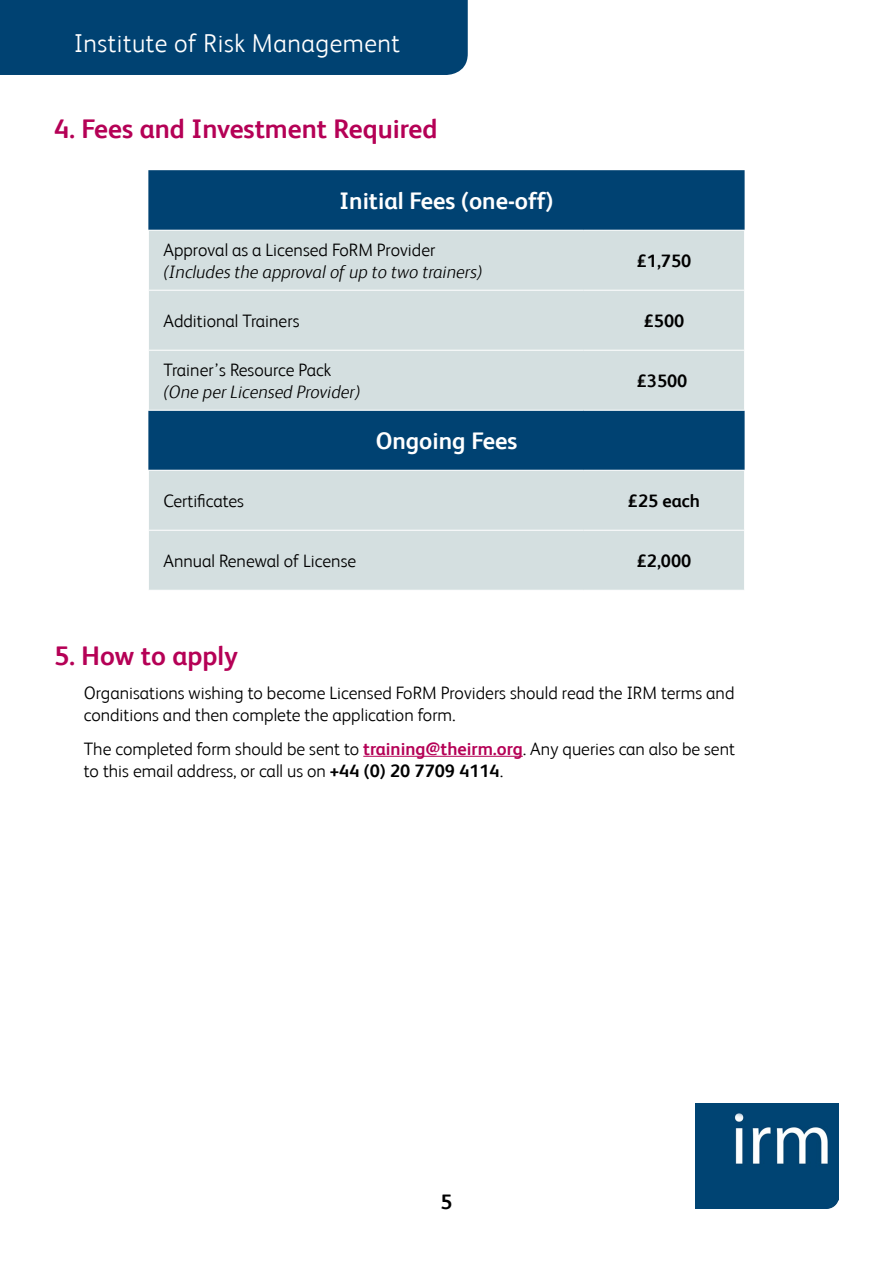
<style>
.page{position:relative;width:893px;height:1263px;background:#fff}
.page>*{position:absolute;margin:0;border:0;box-sizing:border-box;transform-origin:0 0}
.t1{font:700 27px "FS Albert";color:#b50156}
.t2{font:300 25.95px "FS Albert";letter-spacing:.02em;color:#fff}
.t3{font:700 24px "FS Albert";color:#fff}
.t4{font:700 21px "FS Albert";color:#000}
.t5{font:300 18px/21.6px "FS Albert";color:#000}
.t6{font:italic 300 18px "FS Albert";color:#000}
.t7{font:700 18px "FS Albert";color:#000}
.s1{font-weight:700;color:#b50156}
.s2{font-weight:700}
</style>
<div class="page">
<div style="left:0;top:0;width:468px;height:75px;background:#004272"></div>
<div style="left:148px;top:170px;width:597px;height:300px;background:#004272"></div>
<div style="left:149px;top:231px;width:595px;height:179px;background:#d4dfe0"></div>
<div style="left:149px;top:471px;width:595px;height:119px;background:#d4dfe0"></div>
<hr style="left:148px;top:291px;width:1px;height:59px;background:#fff">
<hr style="left:744px;top:291px;width:1px;height:59px;background:#fff">
<hr style="left:148px;top:530px;width:435px;height:1px;background:#fff">
<hr style="left:583px;top:530px;width:162px;height:1px;background:#fff">
<hr style="left:148px;top:350px;width:435px;height:1px;background:#fff">
<hr style="left:148px;top:351px;width:1px;height:59px;background:#fff">
<hr style="left:583px;top:350px;width:162px;height:1px;background:#fff">
<hr style="left:744px;top:351px;width:1px;height:59px;background:#fff">
<hr style="left:148px;top:410px;width:435px;height:1px;background:#fff">
<hr style="left:583px;top:410px;width:162px;height:1px;background:#fff">
<hr style="left:148px;top:230px;width:435px;height:1px;background:#fff">
<hr style="left:148px;top:231px;width:1px;height:59px;background:#fff">
<hr style="left:583px;top:230px;width:162px;height:1px;background:#fff">
<hr style="left:744px;top:231px;width:1px;height:59px;background:#fff">
<hr style="left:148px;top:290px;width:435px;height:1px;background:#fff">
<hr style="left:583px;top:290px;width:162px;height:1px;background:#fff">
<hr style="left:363px;top:756px;width:160px;height:1px;background:#b50156">
<img style="left:695px;top:1104px;width:144px;height:105px">
<h2 class="t2" style="left:74px;top:28px;width:328px">Institute of Risk Management</h2>
<h1 class="t1" style="left:54px;top:113px;width:385px">4. Fees and Investment Required</h1>
<h3 class="t3" style="left:340px;top:187px;width:215px">Initial Fees (one-off)</h3>
<p class="t5" style="left:164px;top:239px;width:273px">Approval as a Licensed FoRM Provider</p>
<p class="t6" style="left:164px;top:262px;width:320px">(Includes the approval of up to two trainers)</p>
<p class="t7" style="left:637px;top:251px;width:56px">£1,750</p>
<p class="t5" style="left:164px;top:310px;width:137px">Additional Trainers</p>
<p class="t7" style="left:644px;top:311px;width:42px">£500</p>
<p class="t5" style="left:164px;top:359px;width:169px">Trainer’s Resource Pack</p>
<p class="t6" style="left:164px;top:382px;width:198px">(One per Licensed Provider)</p>
<p class="t7" style="left:637px;top:370px;width:52px">£3500</p>
<h3 class="t3" style="left:376px;top:427px;width:143px">Ongoing Fees</h3>
<p class="t5" style="left:164px;top:490px;width:82px">Certificates</p>
<p class="t7" style="left:628px;top:491px;width:74px">£25 each</p>
<p class="t5" style="left:164px;top:550px;width:194px">Annual Renewal of License</p>
<p class="t7" style="left:637px;top:551px;width:56px">£2,000</p>
<h1 class="t1" style="left:54px;top:640px;width:186px">5. How to apply</h1>
<p class="t5" style="left:84px;top:682px;width:652px">Organisations wishing to become Licensed FoRM Providers should read the IRM terms and conditions and then complete the application form.</p>
<p class="t5" style="left:84px;top:738px;width:653px">The completed form should be sent to <span class="s1">training@theirm.org</span>. Any queries can also be sent to this email address, or call us on <span class="s2">+44 (0) 20 7709 4114</span>.</p>
<p class="t4" style="left:441px;top:1189px;width:13px">5</p>
</div>
